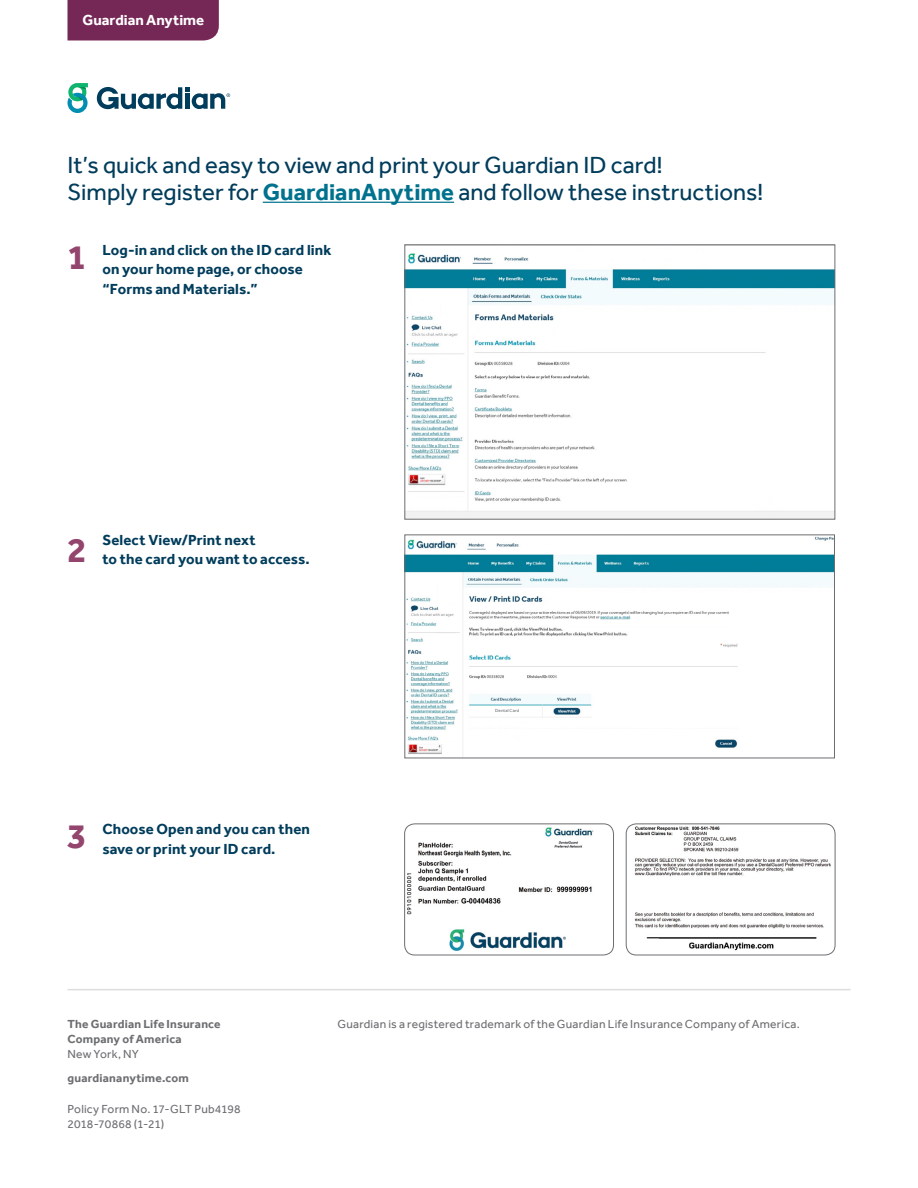
<style>
.page{position:relative;width:918px;height:1188px;background:#fff}
.page>*{position:absolute;margin:0;border:0;box-sizing:border-box;transform-origin:0 0}
.t1{font:700 36px "Effra";color:#94456d}
.t2{font:24px/27px "Effra";color:#003c5b}
.t3{font:700 15px/19.5px "Effra";letter-spacing:.01em;color:#003c5b}
.t4{font:700 15px "Effra";color:#fff}
.t5{font:12px/15px "Effra";letter-spacing:.02em;color:#6d6e71}
.t6{font:700 12px/15px "Effra";letter-spacing:.015em;color:#6d6e71}
.t7{font:4.5px "Effra";letter-spacing:.03em;color:#6d6e71}
.s1{font-weight:700;color:#00728d}
</style>
<div class="page">
<hr style="left:263px;top:202px;width:191px;height:1px;background:#00728d">
<div style="left:68px;top:0;width:151px;height:40px;background:#752755"></div>
<svg style="left:68px;top:83px;width:20px;height:30px"></svg>
<svg style="left:97px;top:87px;width:133px;height:22px"></svg>
<hr style="left:68px;top:989px;width:782px;height:1px;background:#dcddde">
<img style="left:407px;top:253px;width:426px;height:264px">
<img style="left:407px;top:537px;width:426px;height:217px">
<img style="left:405px;top:824px;width:209px;height:131px">
<div style="left:404px;top:824px;width:210px;height:131px;border:1px solid #6d6e71;border-radius:10px"></div>
<img style="left:626px;top:824px;width:209px;height:130px">
<div style="left:626px;top:824px;width:209px;height:131px;border:1px solid #6d6e71;border-radius:10px"></div>
<div style="left:477px;top:708px;width:60px;height:6px;background:#fff"></div>
<p class="t4" style="left:82px;top:12px;width:123px">Guardian Anytime</p>
<h2 class="t2" style="left:68px;top:151px;width:698px">It’s quick and easy to view and print your Guardian ID card!<br>Simply register for <span class="s1">GuardianAnytime</span> and follow these instructions!</h2>
<h1 class="t1" style="left:67px;top:235px;width:21px">1</h1>
<p class="t3" style="left:102px;top:240px;width:231px">Log-in and click on the ID card link on your home page, or choose “Forms and Materials.”</p>
<h1 class="t1" style="left:67px;top:528px;width:21px">2</h1>
<p class="t3" style="left:102px;top:530px;width:155px">Select View/Print next</p>
<p class="t3" style="left:102px;top:549px;width:209px">to the card you want to access.</p>
<p class="t7" style="left:495px;top:708px;width:26px">Dental Card</p>
<h1 class="t1" style="left:67px;top:815px;width:21px">3</h1>
<p class="t3" style="left:102px;top:819px;width:209px">Choose Open and you can then</p>
<p class="t3" style="left:102px;top:839px;width:175px">save or print your ID card.</p>
<p class="t6" style="left:68px;top:1016px;width:155px">The Guardian Life Insurance<br>Company of America</p>
<p class="t5" style="left:68px;top:1046px;width:73px">New York, NY</p>
<p class="t6" style="left:68px;top:1070px;width:123px">guardiananytime.com</p>
<p class="t5" style="left:68px;top:1101px;width:175px">Policy Form No. 17-GLT Pub4198<br>2018-70868 (1-21)</p>
<p class="t5" style="left:338px;top:1016px;width:464px">Guardian is a registered trademark of the Guardian Life Insurance Company of America.</p>
</div>
